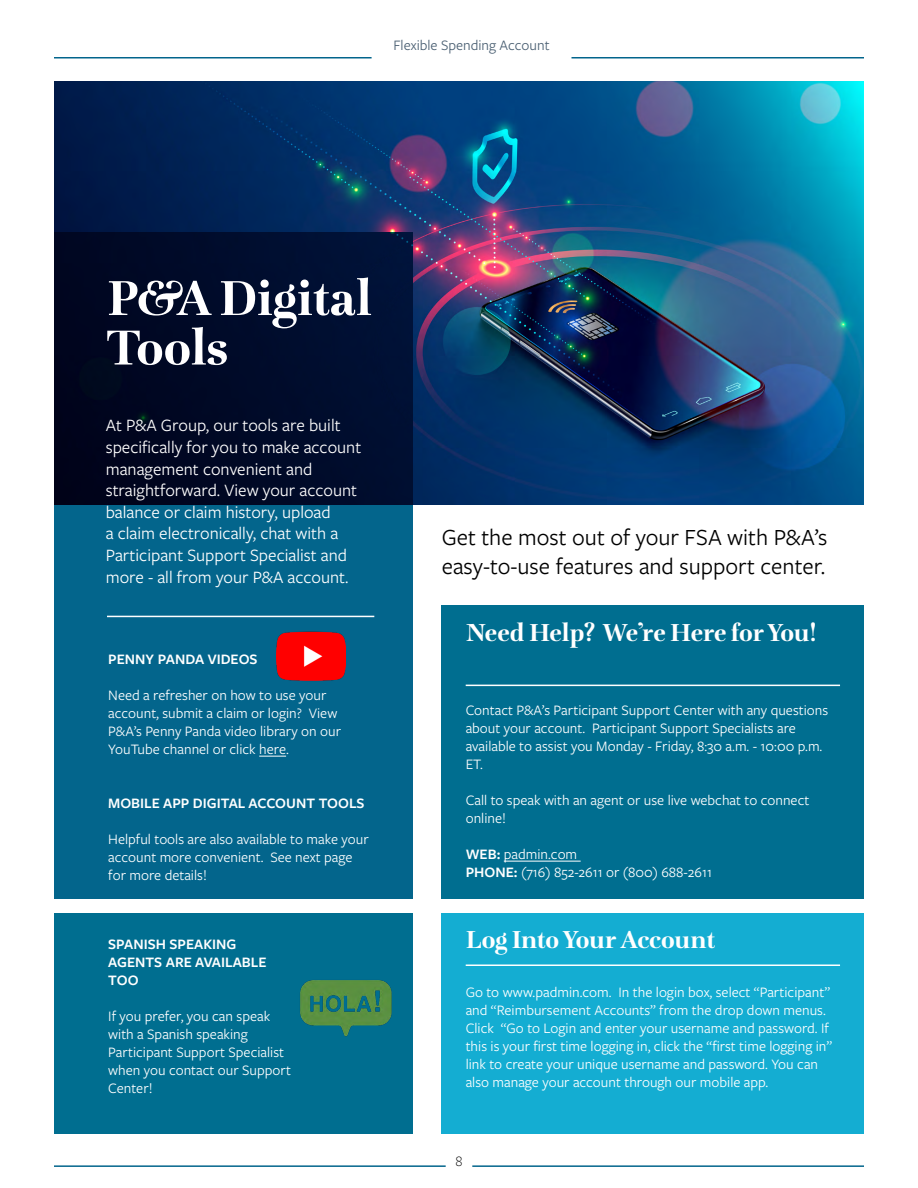
<style>
.page{position:relative;width:918px;height:1188px;background:#fff}
.page>*{position:absolute;margin:0;border:0;box-sizing:border-box;transform-origin:0 0}
.t1{font:700 54px/49.5px "Lavigne Display";color:#fff}
.t2{font:700 27px "Lavigne Display";color:#fff}
.t3{font:24px/28.8px "Freight Sans Pro";color:#000}
.t4{font:18px/21.6px "Freight Sans Pro";color:#fff}
.t5{font:15px/18px "Freight Sans Pro";color:#fff}
.t6{font:600 15px/18px "Freight Sans Pro";color:#fff}
.t7{font:15px "Freight Sans Pro";color:#4b6073}
.t8{font:300 15px "Freight Sans Pro";color:#000}
.s1{font-weight:600}
</style>
<div class="page">
<img style="left:54px;top:81px;width:810px;height:423px">
<hr style="left:54px;top:57px;width:318px;height:1px;background:#03658c">
<hr style="left:54px;top:1165px;width:392px;height:2px;background:#03658c">
<hr style="left:572px;top:57px;width:292px;height:1px;background:#03658c">
<hr style="left:472px;top:1165px;width:392px;height:2px;background:#03658c">
<svg style="left:54px;top:233px;width:358px;height:666px;fill:#03658c"></svg>
<div style="left:54px;top:914px;width:358px;height:220px;background:#006e90"></div>
<div style="left:442px;top:606px;width:422px;height:293px;background:#006e90"></div>
<div style="left:442px;top:914px;width:422px;height:220px;background:#14add2"></div>
<hr style="left:466px;top:685px;width:374px;height:1px;background:#fff">
<hr style="left:107px;top:616px;width:267px;height:1px;background:#fff">
<hr style="left:466px;top:964px;width:374px;height:2px;background:#fff">
<img style="left:277px;top:621px;width:69px;height:65px">
<img style="left:300px;top:980px;width:92px;height:57px">
<hr style="left:917px;top:81px;width:1px;height:81px;background:#ebf7fb">
<hr style="left:504px;top:861px;width:77px;height:1px;background:#fff">
<svg style="left:259px;top:756px;width:27px;height:1px"></svg>
<p class="t7" style="left:393px;top:35px;width:158px">Flexible Spending Account</p>
<h1 class="t1" style="left:107px;top:274px;width:266px">P&amp;A Digital<br>Tools</h1>
<p class="t4" style="left:106px;top:414px;width:257px">At P&amp;A Group, our tools are built specifically for you to make account management convenient and straightforward. View your account balance or claim history, upload<br>a claim electronically, chat with a Participant Support Specialist and more - all from your P&amp;A account.</p>
<p class="t6" style="left:108px;top:650px;width:151px">PENNY PANDA VIDEOS</p>
<p class="t5" style="left:108px;top:686px;width:234px">Need a refresher on how to use your account, submit a claim or login? View P&amp;A’s Penny Panda video library on our YouTube channel or click here.</p>
<p class="t6" style="left:108px;top:794px;width:258px">MOBILE APP DIGITAL ACCOUNT TOOLS</p>
<p class="t5" style="left:108px;top:830px;width:262px">Helpful tools are also available to make your account more convenient. See next page for more details!</p>
<p class="t6" style="left:108px;top:935px;width:160px">SPANISH SPEAKING<br>AGENTS ARE AVAILABLE<br>TOO</p>
<p class="t5" style="left:108px;top:1007px;width:184px">If you prefer, you can speak with a Spanish speaking<br>Participant Support Specialist when you contact our Support<br>Center!</p>
<h3 class="t3" style="left:442px;top:522px;width:387px">Get the most out of your FSA with P&amp;A’s easy-to-use features and support center.</h3>
<h2 class="t2" style="left:466px;top:618px;width:352px">Need Help? We’re Here for You!</h2>
<p class="t5" style="left:466px;top:701px;width:364px">Contact P&amp;A’s Participant Support Center with any questions about your account. Participant Support Specialists are available to assist you Monday - Friday, 8:30 a.m. - 10:00 p.m.<br>ET.</p>
<p class="t5" style="left:466px;top:791px;width:345px">Call to speak with an agent or use live webchat to connect online!</p>
<p class="t5" style="left:466px;top:845px;width:248px"><span class="s1">WEB:</span> padmin.com<br><span class="s1">PHONE:</span> (716) 852-2611 or (800) 688-2611</p>
<h2 class="t2" style="left:466px;top:925px;width:251px">Log Into Your Account</h2>
<p class="t5" style="left:466px;top:983px;width:368px">Go to www.padmin.com. In the login box, select “Participant” and “Reimbursement Accounts” from the drop down menus.<br>Click “Go to Login and enter your username and password. If this is your first time logging in, click the “first time logging in” link to create your unique username and password. You can also manage your account through our mobile app.</p>
<p class="t8" style="left:455px;top:1151px;width:9px">8</p>
</div>
